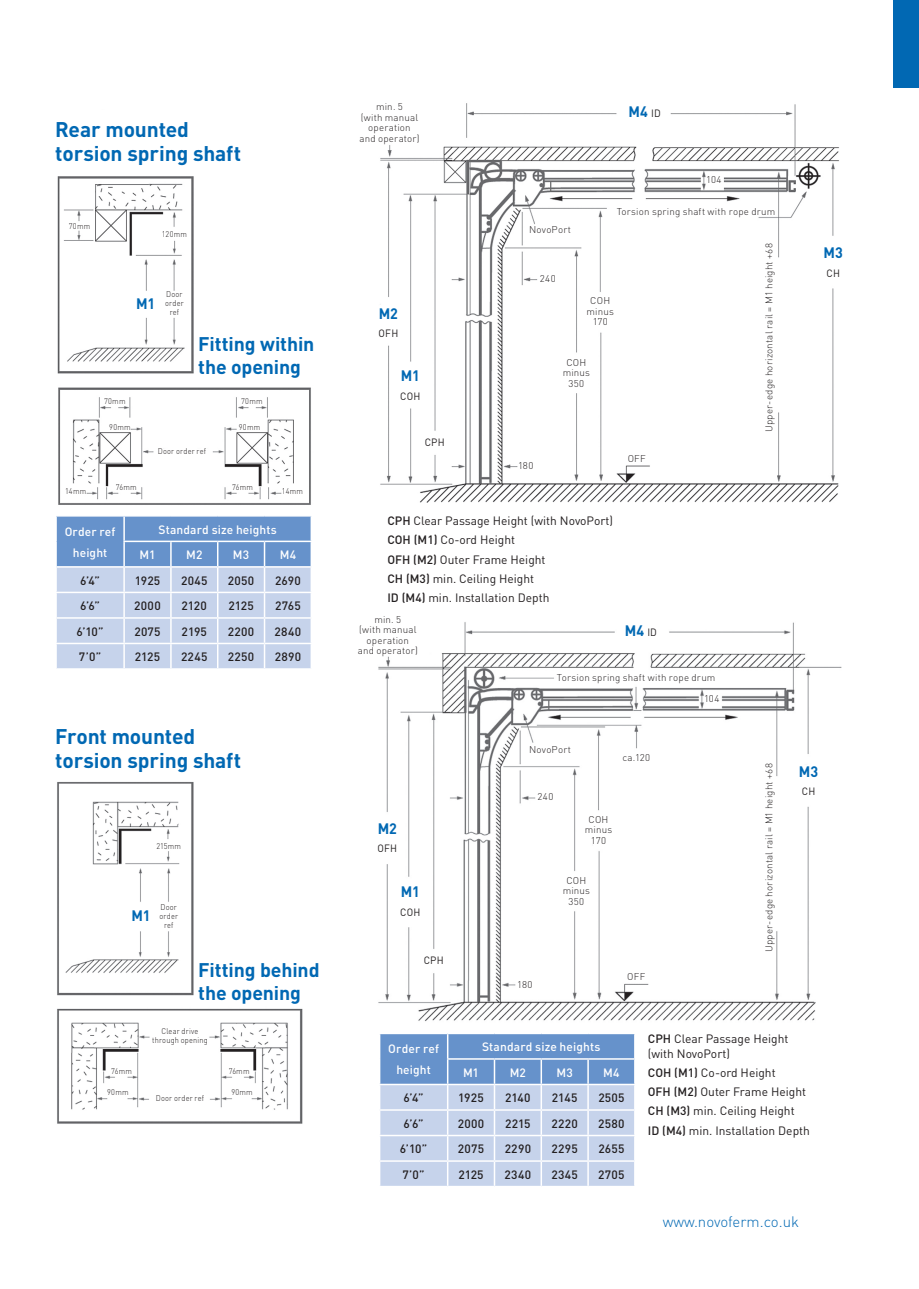
<style>
.page{position:relative;width:919px;height:1289px;background:#fff}
.page>*{position:absolute;margin:0;border:0;box-sizing:border-box;transform-origin:0 0}
.t1{font:700 21px/24px "DIN";letter-spacing:-.005em;color:#0168b3}
.t2{font:700 19.5px/22.5px "DIN";letter-spacing:-.005em;color:#0168b3}
.t3{font:700 15px "DIN";letter-spacing:-.005em;color:#0168b3;scale:.95 1}
.t4{font:300 15px "DIN";color:#0168b3}
.t5{font:12px/19.2px "DIN";color:#231f20}
.t6{font:500 12px "DIN";letter-spacing:.02em;color:#231f20}
.t7{font:500 12px/21px "DIN";letter-spacing:.01em;color:#fff;text-align:center}
.t8{font:10.5px "DIN";letter-spacing:.015em;color:#231f20;scale:.95 1}
.t9{font:300 9.75px/10.5px "DIN";letter-spacing:.02em;color:#231f20;text-align:center}
.t10{font:300 8.25px/9px "DIN";letter-spacing:.025em;color:#231f20;text-align:center;scale:.9 1}
.s1{font-weight:400;font-size:10.5px;color:#231f20}
.s2{font-weight:500}
</style>
<div class="page">
<div style="left:893px;top:0;width:25px;height:87px;background:#0168b3"></div>
<img style="left:57px;top:103px;width:782px;height:402px">
<img style="left:378px;top:622px;width:464px;height:400px">
<img style="left:57px;top:782px;width:246px;height:342px">
<svg style="left:56px;top:516px;width:255px;height:153px;background:#acc2e2"></svg>
<svg style="left:379px;top:1033px;width:256px;height:153px;background:#acc2e2"></svg>
<h1 class="t1" style="left:55px;top:116px;width:187px">Rear mounted torsion spring shaft</h1>
<p class="t10" style="left:69px;top:221px;width:25px">70mm</p>
<p class="t10" style="left:162px;top:229px;width:29px">120mm</p>
<h3 class="t3" style="left:136px;top:294px;width:21px">M1</h3>
<p class="t10" style="left:165px;top:289px;width:22px">Door order ref</p>
<h2 class="t2" style="left:198px;top:332px;width:118px">Fitting within the opening</h2>
<p class="t10" style="left:104px;top:396px;width:25px">70mm</p>
<p class="t10" style="left:241px;top:396px;width:25px">70mm</p>
<p class="t10" style="left:109px;top:423px;width:25px">90mm</p>
<p class="t10" style="left:239px;top:423px;width:25px">90mm</p>
<p class="t10" style="left:158px;top:446px;width:55px">Door order ref</p>
<p class="t10" style="left:116px;top:483px;width:25px">76mm</p>
<p class="t10" style="left:232px;top:483px;width:25px">76mm</p>
<p class="t10" style="left:65px;top:486px;width:25px">14mm</p>
<p class="t10" style="left:282px;top:486px;width:25px">14mm</p>
<p class="t7" style="left:65px;top:520px;width:52px">Order ref height</p>
<p class="t7" style="left:158px;top:518px;width:120px">Standard size heights</p>
<p class="t7" style="left:139px;top:544px;width:17px">M1</p>
<p class="t7" style="left:186px;top:544px;width:18px">M2</p>
<p class="t7" style="left:233px;top:544px;width:18px">M3</p>
<p class="t7" style="left:280px;top:544px;width:18px">M4</p>
<p class="t6" style="left:80px;top:572px;width:22px">6’4”</p>
<p class="t6" style="left:135px;top:572px;width:27px">1925</p>
<p class="t6" style="left:181px;top:572px;width:28px">2045</p>
<p class="t6" style="left:228px;top:572px;width:28px">2050</p>
<p class="t6" style="left:275px;top:572px;width:27px">2690</p>
<p class="t6" style="left:80px;top:598px;width:22px">6’6”</p>
<p class="t6" style="left:134px;top:598px;width:28px">2000</p>
<p class="t6" style="left:182px;top:598px;width:27px">2120</p>
<p class="t6" style="left:228px;top:598px;width:27px">2125</p>
<p class="t6" style="left:275px;top:598px;width:27px">2765</p>
<p class="t6" style="left:76px;top:623px;width:29px">6’10”</p>
<p class="t6" style="left:134px;top:623px;width:28px">2075</p>
<p class="t6" style="left:182px;top:623px;width:27px">2195</p>
<p class="t6" style="left:228px;top:623px;width:28px">2200</p>
<p class="t6" style="left:274px;top:623px;width:28px">2840</p>
<p class="t6" style="left:79px;top:649px;width:24px">7’0”</p>
<p class="t6" style="left:135px;top:649px;width:27px">2125</p>
<p class="t6" style="left:181px;top:649px;width:28px">2245</p>
<p class="t6" style="left:228px;top:649px;width:28px">2250</p>
<p class="t6" style="left:275px;top:649px;width:28px">2890</p>
<h1 class="t1" style="left:55px;top:723px;width:187px">Front mounted torsion spring shaft</h1>
<p class="t10" style="left:156px;top:841px;width:29px">215mm</p>
<h3 class="t3" style="left:132px;top:905px;width:21px">M1</h3>
<p class="t10" style="left:159px;top:902px;width:22px">Door order ref</p>
<h2 class="t2" style="left:198px;top:957px;width:123px">Fitting behind the opening</h2>
<p class="t10" style="left:152px;top:1026px;width:63px">Clear drive through opening</p>
<p class="t10" style="left:111px;top:1066px;width:25px">76mm</p>
<p class="t10" style="left:229px;top:1066px;width:25px">76mm</p>
<p class="t10" style="left:107px;top:1087px;width:25px">90mm</p>
<p class="t10" style="left:231px;top:1087px;width:25px">90mm</p>
<p class="t10" style="left:156px;top:1093px;width:55px">Door order ref</p>
<p class="t9" style="left:359px;top:101px;width:61px">min. 5<br>(with manual operation and operator)</p>
<h3 class="t3" style="left:379px;top:303px;width:22px">M2</h3>
<p class="t8" style="left:378px;top:327px;width:22px">OFH</p>
<h3 class="t3" style="left:401px;top:366px;width:21px">M1</h3>
<p class="t8" style="left:400px;top:389px;width:23px">COH</p>
<p class="t8" style="left:425px;top:436px;width:23px">CPH</p>
<h3 class="t3" style="left:628px;top:102px;width:35px">M4 <span class="s1">ID</span></h3>
<p class="t9" style="left:706px;top:174px;width:17px">104</p>
<p class="t9" style="left:529px;top:224px;width:43px">NovoPort</p>
<p class="t9" style="left:616px;top:206px;width:160px">Torsion spring shaft with rope drum</p>
<p class="t9" style="left:540px;top:273px;width:17px">240</p>
<p class="t9" style="left:586px;top:295px;width:29px">COH minus<br>170</p>
<p class="t9" style="left:562px;top:357px;width:29px">COH minus<br>350</p>
<p class="t9" style="left:518px;top:460px;width:17px">180</p>
<p class="t9" style="left:627px;top:453px;width:20px">OFF</p>
<p class="t9" style="left:763px;top:432px;width:190px;rotate:-90deg">Upper-edge horizontal rail = M1 height +68</p>
<p class="t5" style="left:387px;top:511px;width:227px"><span class="s2">CPH</span> Clear Passage Height (with NovoPort)<br><span class="s2">COH (M1)</span> Co-ord Height<br><span class="s2">OFH (M2)</span> Outer Frame Height<br><span class="s2">CH (M3)</span> min. Ceiling Height<br><span class="s2">ID (M4)</span> min. Installation Depth</p>
<p class="t9" style="left:358px;top:613px;width:61px">min. 5<br>(with manual operation and operator)</p>
<h3 class="t3" style="left:625px;top:621px;width:35px">M4 <span class="s1">ID</span></h3>
<p class="t9" style="left:557px;top:671px;width:160px">Torsion spring shaft with rope drum</p>
<h3 class="t3" style="left:378px;top:818px;width:22px">M2</h3>
<p class="t8" style="left:377px;top:841px;width:22px">OFH</p>
<h3 class="t3" style="left:401px;top:881px;width:21px">M1</h3>
<p class="t8" style="left:400px;top:905px;width:23px">COH</p>
<p class="t8" style="left:423px;top:954px;width:23px">CPH</p>
<p class="t9" style="left:529px;top:744px;width:43px">NovoPort</p>
<p class="t9" style="left:537px;top:791px;width:17px">240</p>
<p class="t9" style="left:622px;top:752px;width:29px">ca.120</p>
<p class="t9" style="left:584px;top:814px;width:29px">COH minus<br>170</p>
<p class="t9" style="left:562px;top:874px;width:29px">COH minus<br>350</p>
<p class="t9" style="left:517px;top:978px;width:17px">180</p>
<p class="t9" style="left:627px;top:971px;width:20px">OFF</p>
<p class="t9" style="left:704px;top:693px;width:17px">104</p>
<p class="t9" style="left:763px;top:952px;width:190px;rotate:-90deg">Upper-edge horizontal rail = M1 height +68</p>
<h3 class="t3" style="left:823px;top:243px;width:22px">M3</h3>
<p class="t8" style="left:826px;top:266px;width:16px">CH</p>
<h3 class="t3" style="left:798px;top:761px;width:22px">M3</h3>
<p class="t8" style="left:801px;top:785px;width:16px">CH</p>
<p class="t7" style="left:388px;top:1038px;width:52px">Order ref height</p>
<p class="t7" style="left:482px;top:1035px;width:120px">Standard size heights</p>
<p class="t7" style="left:463px;top:1061px;width:17px">M1</p>
<p class="t7" style="left:509px;top:1061px;width:18px">M2</p>
<p class="t7" style="left:556px;top:1061px;width:18px">M3</p>
<p class="t7" style="left:603px;top:1061px;width:18px">M4</p>
<p class="t6" style="left:403px;top:1090px;width:22px">6’4”</p>
<p class="t6" style="left:458px;top:1090px;width:27px">1925</p>
<p class="t6" style="left:505px;top:1090px;width:27px">2140</p>
<p class="t6" style="left:552px;top:1090px;width:27px">2145</p>
<p class="t6" style="left:598px;top:1090px;width:28px">2505</p>
<p class="t6" style="left:403px;top:1115px;width:22px">6’6”</p>
<p class="t6" style="left:457px;top:1115px;width:28px">2000</p>
<p class="t6" style="left:505px;top:1115px;width:27px">2215</p>
<p class="t6" style="left:551px;top:1115px;width:28px">2220</p>
<p class="t6" style="left:598px;top:1115px;width:28px">2580</p>
<p class="t6" style="left:400px;top:1141px;width:29px">6’10”</p>
<p class="t6" style="left:458px;top:1141px;width:28px">2075</p>
<p class="t6" style="left:504px;top:1141px;width:28px">2290</p>
<p class="t6" style="left:551px;top:1141px;width:28px">2295</p>
<p class="t6" style="left:598px;top:1141px;width:28px">2655</p>
<p class="t6" style="left:402px;top:1166px;width:24px">7’0”</p>
<p class="t6" style="left:458px;top:1166px;width:27px">2125</p>
<p class="t6" style="left:504px;top:1166px;width:28px">2340</p>
<p class="t6" style="left:551px;top:1166px;width:28px">2345</p>
<p class="t6" style="left:598px;top:1166px;width:28px">2705</p>
<p class="t5" style="left:647px;top:1030px;width:142px;line-height:15px"><span class="s2">CPH</span> Clear Passage Height (with NovoPort)</p>
<p class="t5" style="left:647px;top:1062px;width:164px"><span class="s2">COH (M1)</span> Co-ord Height<br><span class="s2">OFH (M2)</span> Outer Frame Height<br><span class="s2">CH (M3)</span> min. Ceiling Height<br><span class="s2">ID (M4)</span> min. Installation Depth</p>
<h3 class="t4" style="left:662px;top:1212px;width:138px">www.novoferm.co.uk</h3>
</div>
